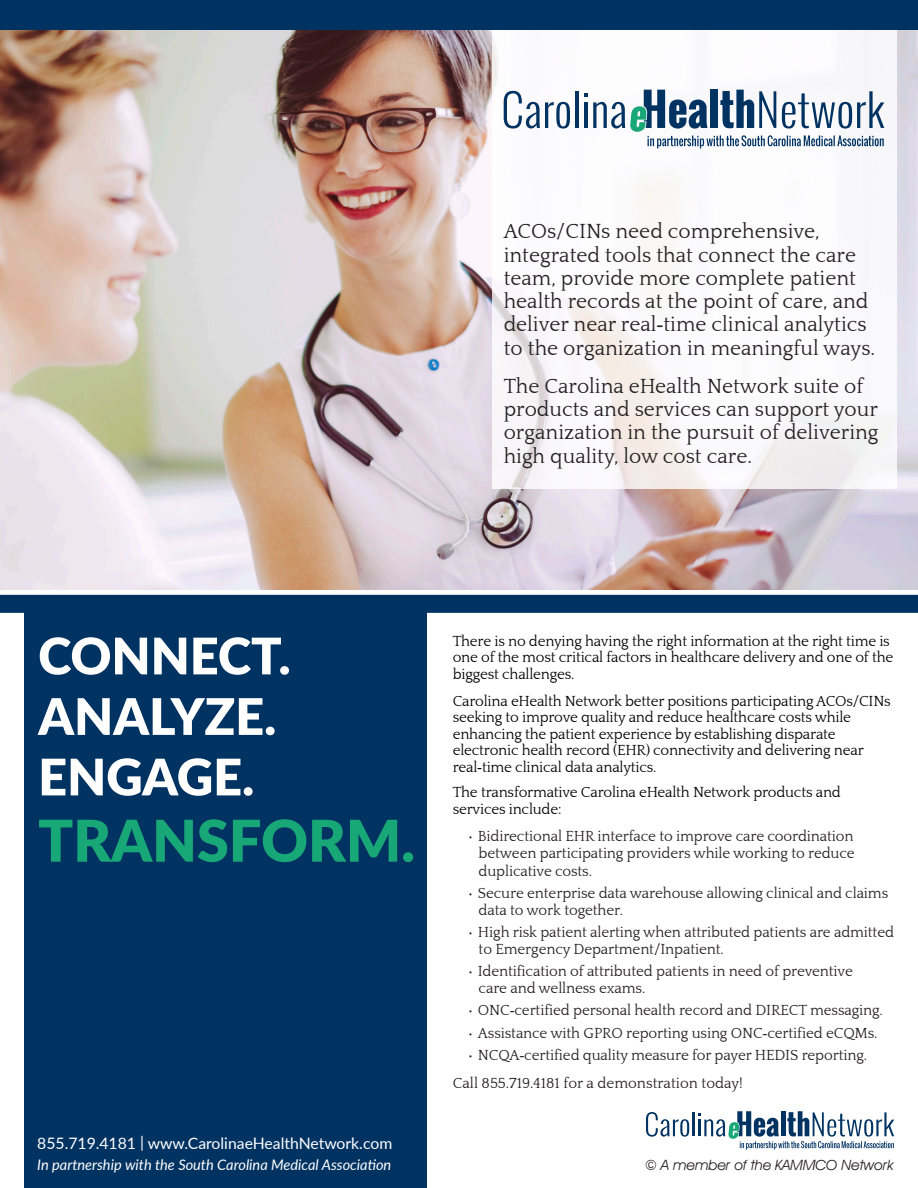
<style>
.page{position:relative;width:918px;height:1188px;background:#fff}
.page>*{position:absolute;margin:0;border:0;box-sizing:border-box;transform-origin:0 0}
.t1{font:900 57.6px "Lato";color:#18a776}
.t2{font:900 50.4px "Lato";color:#fff}
.t3{font:21px/23.2px "Quattrocento";color:#231f20}
.t4{font:15.75px "Lato";color:#fff}
.t5{font:15px "Quattrocento";letter-spacing:-.01em;color:#231f20}
.t6{font:15px/16.5px "Quattrocento";letter-spacing:-.015em;color:#000}
.t7{font:italic 14.55px "Lato";color:#fff}
.t8{font:italic 14.1px "Avant Garde IT Cby BT";color:#231f20}
.s1{font-family:"Times New Roman"}
</style>
<div class="page">
<div style="left:24px;top:604px;width:403px;height:584px;background:#003262"></div>
<img style="left:0;top:30px;width:918px;height:560px">
<div style="left:0;top:595px;width:918px;height:18px;background:#003262"></div>
<div style="left:492px;top:0;width:404px;height:488px;background:#fff"></div>
<svg style="left:504px;top:91px;width:66px;height:38px"></svg>
<hr style="left:576px;top:91px;width:3px;height:37px;background:#003262">
<svg style="left:585px;top:90px;width:299px;height:58px"></svg>
<div style="left:0;top:0;width:918px;height:30px;background:#003262"></div>
<svg style="left:646px;top:1112px;width:43px;height:25px"></svg>
<hr style="left:693px;top:1112px;width:2px;height:24px;background:#003262">
<svg style="left:699px;top:1111px;width:195px;height:39px"></svg>
<p class="t3" style="left:504px;top:220px;width:373px">ACOs/CINs need comprehensive, integrated tools that connect the care team, provide more complete patient health records at the point of care, and deliver near real<span class="s1">-</span>time clinical analytics to the organization in meaningful ways.</p>
<p class="t3" style="left:504px;top:375px;width:376px">The Carolina eHealth Network suite of products and services can support your organization in the pursuit of delivering high quality, low cost care.</p>
<p class="t2" style="left:38px;top:618px;width:254px">CONNECT.</p>
<p class="t2" style="left:38px;top:679px;width:239px">ANALYZE.</p>
<p class="t2" style="left:38px;top:739px;width:217px">ENGAGE.</p>
<p class="t1" style="left:38px;top:797px;width:378px">TRANSFORM.</p>
<p class="t4" style="left:37px;top:1132px;width:357px">855.719.4181 | www.CarolinaeHealthNetwork.com</p>
<p class="t7" style="left:37px;top:1154px;width:356px">In partnership with the South Carolina Medical Association</p>
<p class="t6" style="left:453px;top:633px;width:442px">There is no denying having the right information at the right time is one of the most critical factors in healthcare delivery and one of the biggest challenges.</p>
<p class="t6" style="left:453px;top:693px;width:439px">Carolina eHealth Network better positions participating ACOs/CINs</p>
<p class="t6" style="left:453px;top:710px;width:413px">seeking to improve quality and reduce healthcare costs while enhancing the patient experience by establishing disparate electronic health record (EHR) connectivity and delivering near real<span class="s1">-</span>time clinical data analytics.</p>
<p class="t6" style="left:453px;top:785px;width:390px">The transformative Carolina eHealth Network products and services include:</p>
<p class="t5" style="left:468px;top:828px;width:387px">• Bidirectional EHR interface to improve care coordination</p>
<p class="t5" style="left:479px;top:845px;width:378px">between participating providers while working to reduce</p>
<p class="t5" style="left:479px;top:863px;width:115px">duplicative costs.</p>
<p class="t5" style="left:468px;top:885px;width:421px">• Secure enterprise data warehouse allowing clinical and claims</p>
<p class="t5" style="left:479px;top:902px;width:146px">data to work together.</p>
<p class="t5" style="left:468px;top:924px;width:427px">• High risk patient alerting when attributed patients are admitted</p>
<p class="t5" style="left:479px;top:941px;width:247px">to Emergency Department/Inpatient.</p>
<p class="t5" style="left:468px;top:963px;width:386px">• Identification of attributed patients in need of preventive</p>
<p class="t5" style="left:479px;top:980px;width:168px">care and wellness exams.</p>
<p class="t5" style="left:468px;top:1002px;width:416px">• ONC<span class="s1">-</span>certified personal health record and DIRECT messaging.</p>
<p class="t5" style="left:468px;top:1025px;width:411px">• Assistance with GPRO reporting using ONC<span class="s1">-</span>certified eCQMs.</p>
<p class="t5" style="left:468px;top:1047px;width:400px">• NCQA<span class="s1">-</span>certified quality measure for payer HEDIS reporting.</p>
<p class="t5" style="left:453px;top:1075px;width:292px">Call 855.719.4181 for a demonstration today!</p>
<p class="t8" style="left:645px;top:1156px;width:250px">© A member of the KAMMCO Network</p>
</div>
